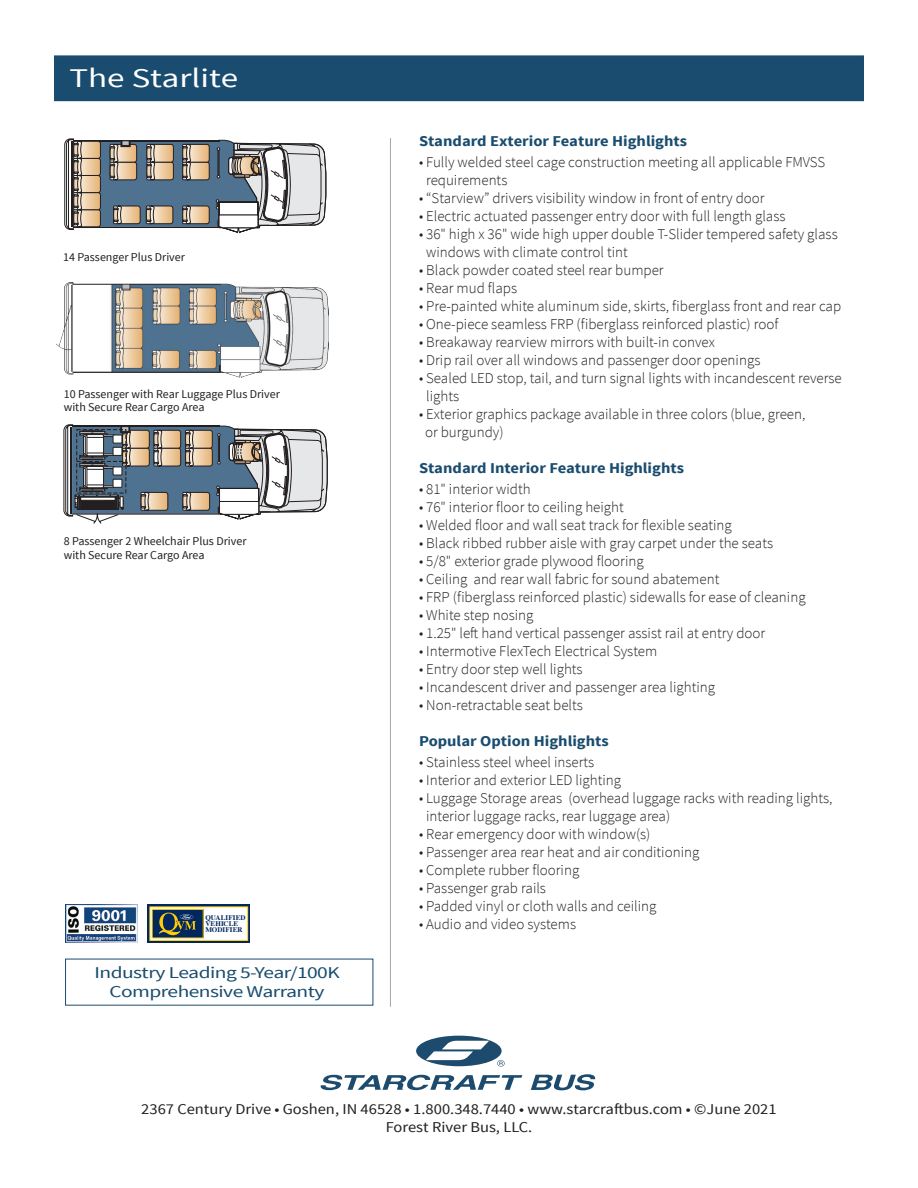
<style>
.page{position:relative;width:918px;height:1188px;background:#fff}
.page>*{position:absolute;margin:0;border:0;box-sizing:border-box;transform-origin:0 0}
.t1{font:27px "Source Sans Pro";color:#fff;scale:1.3 1}
.t2{font:16.5px "Source Sans Pro";letter-spacing:-.025em;color:#194c6e;scale:1.3 1}
.t3{font:300 15px "Source Sans Pro";color:#231f20}
.t4{font:15px "Source Sans Pro";color:#231f20;scale:1.1 1}
.t5{font:700 15px "Source Sans Pro";color:#194c6e;scale:1.1 1}
.t6{font:12px "Source Sans Pro";color:#231f20}
.t7{font:700 7.05px/6px "Times";letter-spacing:.005em;color:#00275e}
</style>
<div class="page">
<hr style="left:390px;top:138px;width:1px;height:869px;background:#a9a6ab">
<svg style="left:320px;top:1075px;width:202px;height:15px"></svg>
<svg style="left:416px;top:1036px;width:89px;height:31px"></svg>
<svg style="left:531px;top:1074px;width:65px;height:16px"></svg>
<div style="left:54px;top:55px;width:810px;height:46px;background:#194c6e;border:2px solid #194c6e"></div>
<svg style="left:64px;top:139px;width:262px;height:94px"></svg>
<img style="left:57px;top:282px;width:271px;height:95px">
<svg style="left:64px;top:424px;width:264px;height:100px"></svg>
<img style="left:65px;top:905px;width:72px;height:37px">
<svg style="left:147px;top:905px;width:103px;height:38px"></svg>
<div style="left:150px;top:907px;width:98px;height:33px;background:#fff"></div>
<div style="left:150px;top:906px;width:98px;height:35px;border:1px solid #feca0a"></div>
<div style="left:152px;top:909px;width:51px;height:29px;background:#00275e"></div>
<div style="left:152px;top:909px;width:52px;height:29px;border:1px solid #feca0a"></div>
<svg style="left:159px;top:913px;width:37px;height:23px"></svg>
<p class="t1" style="left:69px;top:61px;width:131px">The Starlite</p>
<p class="t6" style="left:63px;top:250px;width:123px">14 Passenger Plus Driver</p>
<p class="t6" style="left:64px;top:386px;width:218px">10 Passenger with Rear Luggage Plus Driver</p>
<p class="t6" style="left:64px;top:400px;width:142px">with Secure Rear Cargo Area</p>
<p class="t6" style="left:64px;top:534px;width:184px">8 Passenger 2 Wheelchair Plus Driver</p>
<p class="t6" style="left:64px;top:547px;width:142px">with Secure Rear Cargo Area</p>
<p class="t7" style="left:205px;top:914px;width:42px">QUALIFIED<br>VEHICLE<br>MODIFIER</p>
<p class="t2" style="left:94px;top:962px;width:190px">Industry Leading 5-Year/100K</p>
<p class="t2" style="left:110px;top:982px;width:167px">Comprehensive Warranty</p>
<p class="t5" style="left:419px;top:131px;width:245px">Standard Exterior Feature Highlights</p>
<p class="t3" style="left:419px;top:153px;width:408px">• Fully welded steel cage construction meeting all applicable FMVSS</p>
<p class="t3" style="left:426px;top:171px;width:83px">requirements</p>
<p class="t3" style="left:419px;top:189px;width:347px">• “Starview” drivers visibility window in front of entry door</p>
<p class="t3" style="left:419px;top:207px;width:368px">• Electric actuated passenger entry door with full length glass</p>
<p class="t3" style="left:419px;top:225px;width:420px">• 36" high x 36" wide high upper double T-Slider tempered safety glass</p>
<p class="t3" style="left:426px;top:243px;width:203px">windows with climate control tint</p>
<p class="t3" style="left:419px;top:261px;width:246px">• Black powder coated steel rear bumper</p>
<p class="t3" style="left:419px;top:279px;width:100px">• Rear mud flaps</p>
<p class="t3" style="left:419px;top:297px;width:424px">• Pre-painted white aluminum side, skirts, fiberglass front and rear cap</p>
<p class="t3" style="left:419px;top:315px;width:361px">• One-piece seamless FRP (fiberglass reinforced plastic) roof</p>
<p class="t3" style="left:419px;top:333px;width:297px">• Breakaway rearview mirrors with built-in convex</p>
<p class="t3" style="left:419px;top:351px;width:343px">• Drip rail over all windows and passenger door openings</p>
<p class="t3" style="left:419px;top:369px;width:424px">• Sealed LED stop, tail, and turn signal lights with incandescent reverse</p>
<p class="t3" style="left:426px;top:387px;width:34px">lights</p>
<p class="t3" style="left:419px;top:405px;width:388px">• Exterior graphics package available in three colors (blue, green,</p>
<p class="t3" style="left:425px;top:423px;width:80px">or burgundy)</p>
<p class="t5" style="left:419px;top:458px;width:242px">Standard Interior Feature Highlights</p>
<p class="t3" style="left:419px;top:480px;width:113px">• 81" interior width</p>
<p class="t3" style="left:419px;top:498px;width:206px">• 76" interior floor to ceiling height</p>
<p class="t3" style="left:419px;top:516px;width:314px">• Welded floor and wall seat track for flexible seating</p>
<p class="t3" style="left:419px;top:534px;width:356px">• Black ribbed rubber aisle with gray carpet under the seats</p>
<p class="t3" style="left:419px;top:552px;width:226px">• 5/8" exterior grade plywood flooring</p>
<p class="t3" style="left:419px;top:570px;width:302px">• Ceiling and rear wall fabric for sound abatement</p>
<p class="t3" style="left:419px;top:588px;width:388px">• FRP (fiberglass reinforced plastic) sidewalls for ease of cleaning</p>
<p class="t3" style="left:419px;top:606px;width:116px">• White step nosing</p>
<p class="t3" style="left:419px;top:624px;width:348px">• 1.25" left hand vertical passenger assist rail at entry door</p>
<p class="t3" style="left:419px;top:642px;width:240px">• Intermotive FlexTech Electrical System</p>
<p class="t3" style="left:419px;top:660px;width:165px">• Entry door step well lights</p>
<p class="t3" style="left:419px;top:678px;width:298px">• Incandescent driver and passenger area lighting</p>
<p class="t3" style="left:419px;top:696px;width:165px">• Non-retractable seat belts</p>
<p class="t5" style="left:419px;top:731px;width:174px">Popular Option Highlights</p>
<p class="t3" style="left:419px;top:753px;width:177px">• Stainless steel wheel inserts</p>
<p class="t3" style="left:419px;top:771px;width:204px">• Interior and exterior LED lighting</p>
<p class="t3" style="left:419px;top:789px;width:415px">• Luggage Storage areas (overhead luggage racks with reading lights,</p>
<p class="t3" style="left:426px;top:807px;width:246px">interior luggage racks, rear luggage area)</p>
<p class="t3" style="left:419px;top:825px;width:233px">• Rear emergency door with window(s)</p>
<p class="t3" style="left:419px;top:843px;width:282px">• Passenger area rear heat and air conditioning</p>
<p class="t3" style="left:419px;top:861px;width:162px">• Complete rubber flooring</p>
<p class="t3" style="left:419px;top:879px;width:129px">• Passenger grab rails</p>
<p class="t3" style="left:419px;top:897px;width:239px">• Padded vinyl or cloth walls and ceiling</p>
<p class="t3" style="left:419px;top:915px;width:159px">• Audio and video systems</p>
<p class="t4" style="left:141px;top:1100px;width:579px">2367 Century Drive • Goshen, IN 46528 • 1.800.348.7440 • www.starcraftbus.com • ©June 2021</p>
<p class="t4" style="left:386px;top:1118px;width:135px">Forest River Bus, LLC.</p>
</div>
